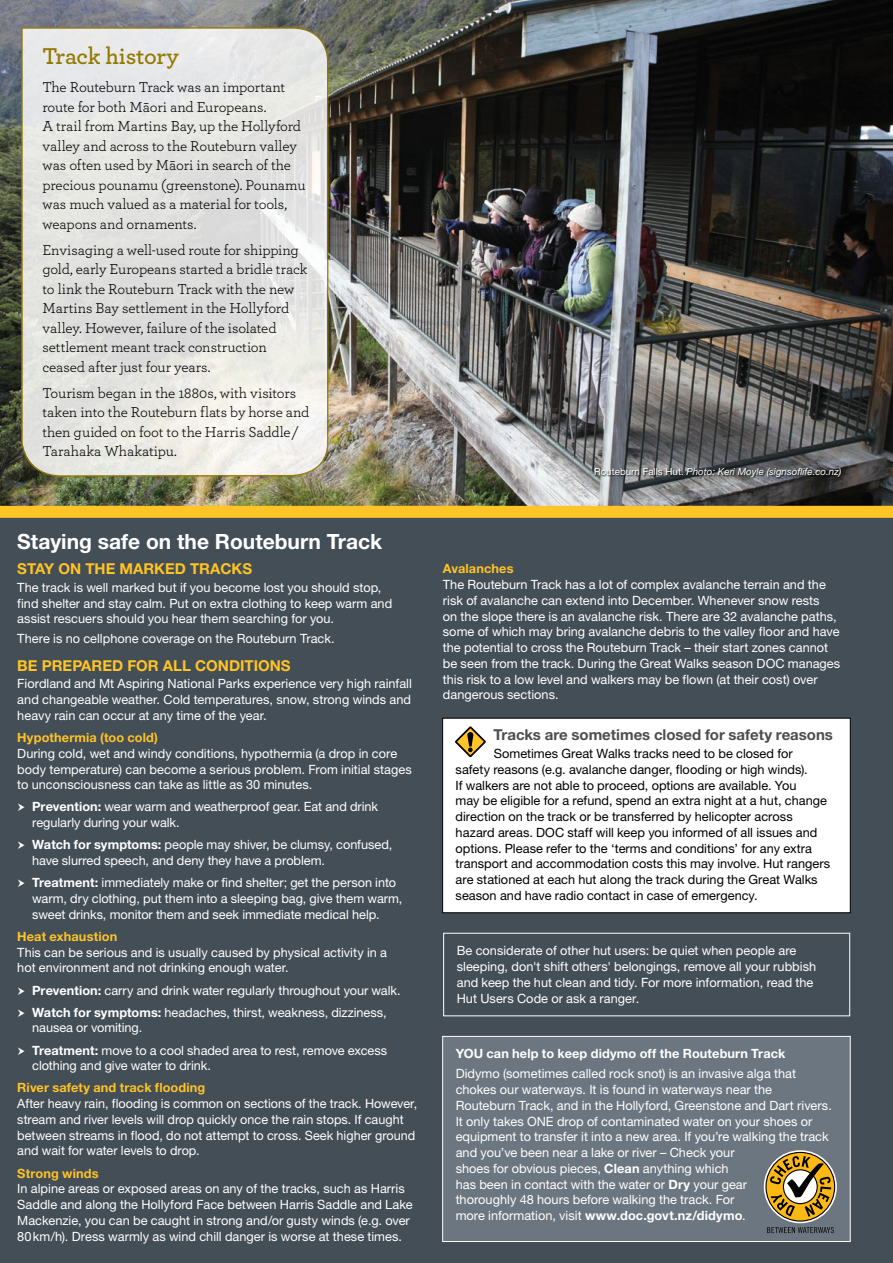
<style>
.page{position:relative;width:893px;height:1263px;background:#fff}
.page>*{position:absolute;margin:0;border:0;box-sizing:border-box;transform-origin:0 0}
.t1{font:600 24px "Archer";letter-spacing:-.015em;color:#947900}
.t2{font:700 21px "Helvetica Neue LT Pro";color:#fff}
.t3{font:15px/19.5px "Archer";letter-spacing:-.01em;color:#000}
.t4{font:700 15px "Helvetica Neue LT Pro";color:#ffc425}
.t5{font:700 15px "Helvetica Neue LT Pro";color:#4d4d4f}
.t6{font:12.75px/15.8px "Helvetica Neue LT Pro";color:#fff}
.t7{font:12.75px/15.8px "Helvetica Neue LT Pro";color:#000}
.t8{font:700 12.75px "Helvetica Neue LT Pro";letter-spacing:.01em;color:#ffc425}
.t9{font:700 12.75px "Helvetica Neue LT Pro";letter-spacing:.01em;color:#fff}
.t10{font:italic 9.75px "Helvetica Neue LT Pro";color:#fff}
.s1{font-weight:700}
.s2{font-style:normal}
</style>
<div class="page">
<img style="left:0;top:0;width:893px;height:506px">
<svg style="left:20px;top:26px;width:309px;height:451px;background:#e2e1dd"></svg>
<div style="left:0;top:514px;width:893px;height:749px;background:#444e57"></div>
<div style="left:0;top:506px;width:893px;height:12px;background:#ffc425"></div>
<div style="left:442px;top:718px;width:409px;height:195px;background:#fff"></div>
<div style="left:442px;top:1036px;width:409px;height:206px;background:#6c7681"></div>
<div style="left:594px;top:468px;width:249px;height:11px;background:#000;opacity:.75"></div>
<div style="left:443px;top:933px;width:407px;height:83px;border:1px solid #fff"></div>
<svg style="left:765px;top:1151px;width:71px;height:82px;background:#9b8751"></svg>
<h1 class="t1" style="left:42px;top:38px;width:138px">Track history</h1>
<p class="t3" style="left:42px;top:77px;width:265px">The Routeburn Track was an important route for both Māori and Europeans.<br>A trail from Martins Bay, up the Hollyford valley and across to the Routeburn valley was often used by Māori in search of the precious pounamu (greenstone). Pounamu was much valued as a material for tools, weapons and ornaments.</p>
<p class="t3" style="left:42px;top:239px;width:267px">Envisaging a well-used route for shipping gold, early Europeans started a bridle track to link the Routeburn Track with the new Martins Bay settlement in the Hollyford valley. However, failure of the isolated settlement meant track construction ceased after just four years.</p>
<p class="t3" style="left:42px;top:382px;width:268px">Tourism began in the 1880s, with visitors taken into the Routeburn flats by horse and then guided on foot to the Harris Saddle / Tarahaka Whakatipu.</p>
<h2 class="t2" style="left:17px;top:529px;width:366px">Staying safe on the Routeburn Track</h2>
<p class="t4" style="left:17px;top:559px;width:236px">STAY ON THE MARKED TRACKS</p>
<p class="t6" style="left:17px;top:579px;width:376px">The track is well marked but if you become lost you should stop, find shelter and stay calm. Put on extra clothing to keep warm and assist rescuers should you hear them searching for you.</p>
<p class="t6" style="left:17px;top:631px;width:319px">There is no cellphone coverage on the Routeburn Track.</p>
<p class="t4" style="left:17px;top:656px;width:275px">BE PREPARED FOR ALL CONDITIONS</p>
<p class="t6" style="left:17px;top:676px;width:396px;text-align:justify">Fiordland and Mt Aspiring National Parks experience very high rainfall and changeable weather. Cold temperatures, snow, strong winds and heavy rain can occur at any time of the year.</p>
<p class="t8" style="left:17px;top:730px;width:142px">Hypothermia (too cold)</p>
<p class="t6" style="left:17px;top:745px;width:396px">During cold, wet and windy conditions, hypothermia (a drop in core body temperature) can become a serious problem. From initial stages to unconsciousness can take as little as 30 minutes.</p>
<p class="t6" style="left:32px;top:799px;width:347px"><span class="s1">Prevention:</span> wear warm and weatherproof gear. Eat and drink regularly during your walk.</p>
<p class="t6" style="left:32px;top:837px;width:362px"><span class="s1">Watch for symptoms:</span> people may shiver, be clumsy, confused, have slurred speech, and deny they have a problem.</p>
<p class="t6" style="left:32px;top:874px;width:372px"><span class="s1">Treatment:</span> immediately make or find shelter; get the person into warm, dry clothing, put them into a sleeping bag, give them warm, sweet drinks, monitor them and seek immediate medical help.</p>
<p class="t8" style="left:17px;top:928px;width:101px">Heat exhaustion</p>
<p class="t6" style="left:17px;top:944px;width:371px">This can be serious and is usually caused by physical activity in a hot environment and not drinking enough water.</p>
<p class="t6" style="left:32px;top:978px;width:370px;line-height:22.2px"><span class="s1">Prevention:</span> carry and drink water regularly throughout your walk.<br><span class="s1">Watch for symptoms:</span> headaches, thirst, weakness, dizziness,</p>
<p class="t6" style="left:32px;top:1016px;width:357px;line-height:22.2px">nausea or vomiting.<br><span class="s1">Treatment:</span> move to a cool shaded area to rest, remove excess</p>
<p class="t6" style="left:32px;top:1057px;width:180px">clothing and give water to drink.</p>
<p class="t8" style="left:17px;top:1080px;width:189px">River safety and track flooding</p>
<p class="t6" style="left:17px;top:1095px;width:401px">After heavy rain, flooding is common on sections of the track. However, stream and river levels will drop quickly once the rain stops. If caught between streams in flood, do not attempt to cross. Seek higher ground and wait for water levels to drop.</p>
<p class="t8" style="left:17px;top:1165px;width:83px">Strong winds</p>
<p class="t6" style="left:17px;top:1180px;width:397px">In alpine areas or exposed areas on any of the tracks, such as Harris Saddle and along the Hollyford Face between Harris Saddle and Lake Mackenzie, you can be caught in strong and/or gusty winds (e.g. over 80km/h). Dress warmly as wind chill danger is worse at these times.</p>
<p class="t10" style="left:594px;top:466px;width:249px"><span class="s2">Routeburn Falls Hut.</span> Photo: Keri Moyle (signsoflife.co.nz)</p>
<p class="t8" style="left:443px;top:561px;width:72px">Avalanches</p>
<p class="t6" style="left:443px;top:576px;width:399px">The Routeburn Track has a lot of complex avalanche terrain and the risk of avalanche can extend into December. Whenever snow rests<br>on the slope there is an avalanche risk. There are 32 avalanche paths, some of which may bring avalanche debris to the valley floor and have the potential to cross the Routeburn Track – their start zones cannot be seen from the track. During the Great Walks season DOC manages this risk to a low level and walkers may be flown (at their cost) over dangerous sections.</p>
<p class="t5" style="left:494px;top:725px;width:341px">Tracks are sometimes closed for safety reasons</p>
<p class="t7" style="left:456px;top:745px;width:376px;text-indent:38px">Sometimes Great Walks tracks need to be closed for safety reasons (e.g. avalanche danger, flooding or high winds).<br>If walkers are not able to proceed, options are available. You<br>may be eligible for a refund, spend an extra night at a hut, change direction on the track or be transferred by helicopter across hazard areas. DOC staff will keep you informed of all issues and options. Please refer to the ‘terms and conditions’ for any extra transport and accommodation costs this may involve. Hut rangers are stationed at each hut along the track during the Great Walks season and have radio contact in case of emergency.</p>
<p class="t6" style="left:457px;top:943px;width:361px">Be considerate of other hut users: be quiet when people are sleeping, don't shift others' belongings, remove all your rubbish and keep the hut clean and tidy. For more information, read the Hut Users Code or ask a ranger.</p>
<p class="t9" style="left:456px;top:1046px;width:331px">YOU can help to keep didymo off the Routeburn Track</p>
<p class="t6" style="left:456px;top:1066px;width:378px">Didymo (sometimes called rock snot) is an invasive alga that chokes our waterways. It is found in waterways near the Routeburn Track, and in the Hollyford, Greenstone and Dart rivers.<br>It only takes ONE drop of contaminated water on your shoes or equipment to transfer it into a new area. If you’re walking the track and you’ve been near a lake or river – Check your<br>shoes for obvious pieces, <span class="s1">Clean</span> anything which<br>has been in contact with the water or <span class="s1">Dry</span> your gear<br>thoroughly 48 hours before walking the track. For<br>more information, visit <span class="s1">www.doc.govt.nz/didymo</span>.</p>
</div>
